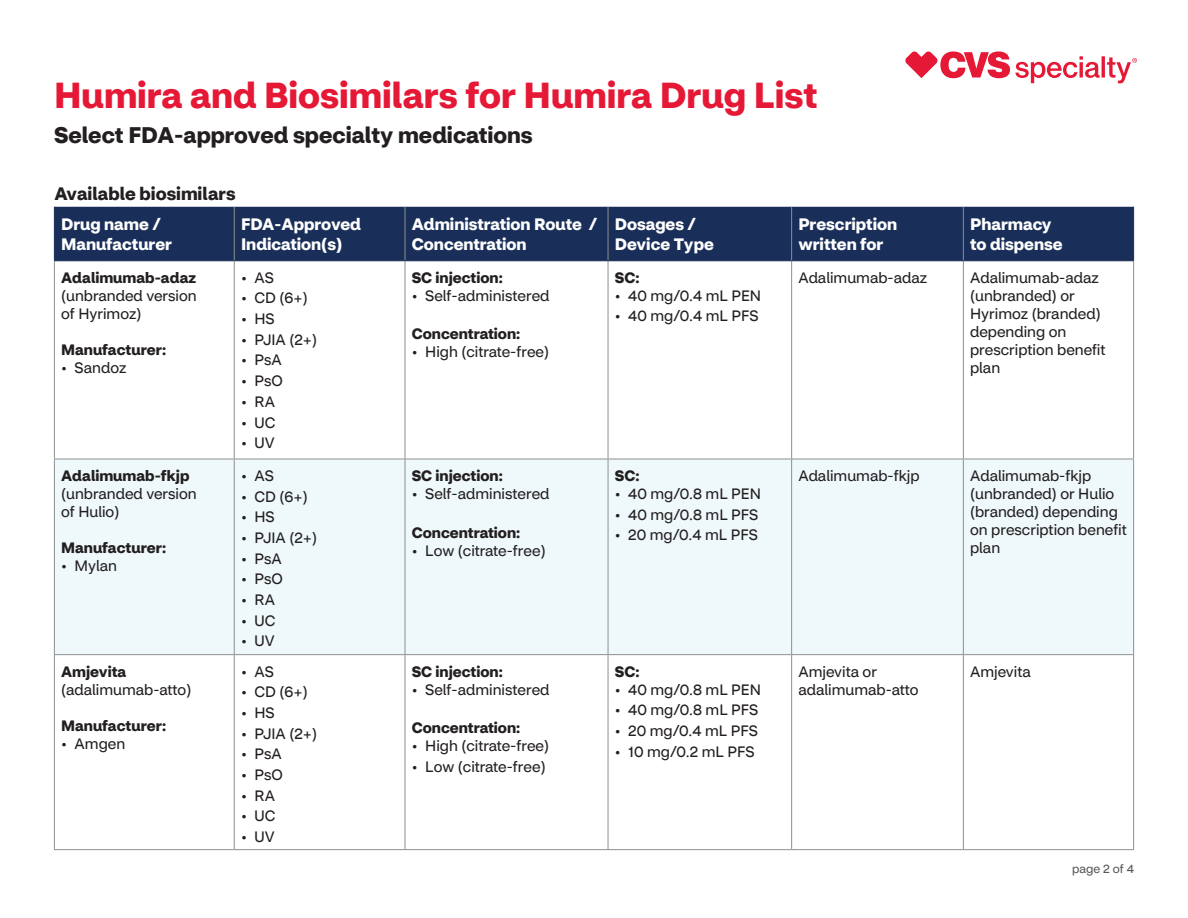
<style>
.page{position:relative;width:1188px;height:918px;background:#fff}
.page>*{position:absolute;margin:0;border:0;box-sizing:border-box;transform-origin:0 0}
.t1{font:700 36px "CVS Health Sans";color:#e51836}
.t2{font:700 22.5px "CVS Health Sans";color:#231f20}
.H2_subhead{font:700 18px "CVS Health Sans";color:#231f20}
.Table_Header{font:700 16.5px/19.8px "CVS Health Sans";color:#fff}
.Table_copy{font:15px/18px "CVS Health Sans";color:#231f20}
.Table_copy_Bold{font:700 15px "CVS Health Sans";color:#231f20}
.t3{font:12px "CVS Health Sans";color:#57585a}
</style>
<div class="page">
<svg style="left:905px;top:51px;width:232px;height:32px"></svg>
<div style="left:55px;top:207px;width:1078px;height:53px;background:#192e58"></div>
<div style="left:55px;top:460px;width:1078px;height:194px;background:#eff9fb"></div>
<hr style="left:54px;top:261px;width:1px;height:198px;background:#8b918e">
<hr style="left:234px;top:261px;width:1px;height:198px;background:#8b918e">
<hr style="left:405px;top:261px;width:1px;height:198px;background:#8b918e">
<hr style="left:608px;top:261px;width:1px;height:198px;background:#8b918e">
<hr style="left:791px;top:261px;width:1px;height:198px;background:#8b918e">
<hr style="left:963px;top:261px;width:1px;height:198px;background:#8b918e">
<hr style="left:1133px;top:261px;width:1px;height:198px;background:#8b918e">
<hr style="left:54px;top:459px;width:180px;height:1px;background:#8b918e">
<hr style="left:54px;top:459px;width:1px;height:195px;background:#8b918e">
<hr style="left:234px;top:459px;width:171px;height:1px;background:#8b918e">
<hr style="left:234px;top:459px;width:1px;height:195px;background:#8b918e">
<hr style="left:405px;top:459px;width:203px;height:1px;background:#8b918e">
<hr style="left:405px;top:459px;width:1px;height:195px;background:#8b918e">
<hr style="left:608px;top:459px;width:184px;height:1px;background:#8b918e">
<hr style="left:608px;top:459px;width:1px;height:195px;background:#8b918e">
<hr style="left:792px;top:459px;width:171px;height:1px;background:#8b918e">
<hr style="left:791px;top:459px;width:1px;height:195px;background:#8b918e">
<hr style="left:963px;top:459px;width:171px;height:1px;background:#8b918e">
<hr style="left:963px;top:459px;width:1px;height:195px;background:#8b918e">
<hr style="left:1133px;top:459px;width:1px;height:195px;background:#8b918e">
<hr style="left:54px;top:654px;width:180px;height:1px;background:#8b918e">
<hr style="left:54px;top:655px;width:1px;height:194px;background:#8b918e">
<hr style="left:234px;top:654px;width:171px;height:1px;background:#8b918e">
<hr style="left:234px;top:655px;width:1px;height:194px;background:#8b918e">
<hr style="left:405px;top:654px;width:203px;height:1px;background:#8b918e">
<hr style="left:405px;top:655px;width:1px;height:194px;background:#8b918e">
<hr style="left:608px;top:654px;width:184px;height:1px;background:#8b918e">
<hr style="left:608px;top:655px;width:1px;height:194px;background:#8b918e">
<hr style="left:792px;top:654px;width:171px;height:1px;background:#8b918e">
<hr style="left:791px;top:655px;width:1px;height:194px;background:#8b918e">
<hr style="left:963px;top:654px;width:171px;height:1px;background:#8b918e">
<hr style="left:963px;top:655px;width:1px;height:194px;background:#8b918e">
<hr style="left:1133px;top:655px;width:1px;height:194px;background:#8b918e">
<hr style="left:54px;top:849px;width:180px;height:1px;background:#8b918e">
<hr style="left:234px;top:849px;width:171px;height:1px;background:#8b918e">
<hr style="left:405px;top:849px;width:203px;height:1px;background:#8b918e">
<hr style="left:608px;top:849px;width:184px;height:1px;background:#8b918e">
<hr style="left:792px;top:849px;width:171px;height:1px;background:#8b918e">
<hr style="left:963px;top:849px;width:171px;height:1px;background:#8b918e">
<hr style="left:234px;top:207px;width:1px;height:53px;background:#8b918e">
<hr style="left:405px;top:207px;width:1px;height:53px;background:#8b918e">
<hr style="left:608px;top:207px;width:1px;height:53px;background:#8b918e">
<hr style="left:791px;top:207px;width:1px;height:53px;background:#8b918e">
<hr style="left:963px;top:207px;width:1px;height:53px;background:#8b918e">
<hr style="left:54px;top:207px;width:1px;height:53px;background:#192e58">
<hr style="left:1133px;top:207px;width:1px;height:53px;background:#192e58">
<hr style="left:54px;top:260px;width:180px;height:1px;background:#192e58">
<hr style="left:234px;top:260px;width:171px;height:1px;background:#192e58">
<hr style="left:405px;top:260px;width:203px;height:1px;background:#192e58">
<hr style="left:608px;top:260px;width:184px;height:1px;background:#192e58">
<hr style="left:792px;top:260px;width:171px;height:1px;background:#192e58">
<hr style="left:963px;top:260px;width:171px;height:1px;background:#192e58">
<h1 class="t1" style="left:54px;top:72px;width:765px">Humira and Biosimilars for Humira Drug List</h1>
<h2 class="t2" style="left:54px;top:121px;width:480px">Select FDA-approved specialty medications</h2>
<h2 class="H2_subhead" style="left:54px;top:182px;width:183px">Available biosimilars</h2>
<h3 class="Table_Header" style="left:61px;top:215px;width:113px">Drug name /<br>Manufacturer</h3>
<h3 class="Table_Header" style="left:241px;top:215px;width:121px">FDA-Approved<br>Indication(s)</h3>
<h3 class="Table_Header" style="left:412px;top:215px;width:187px">Administration Route /<br>Concentration</h3>
<h3 class="Table_Header" style="left:615px;top:215px;width:83px">Dosages /</h3>
<h3 class="Table_Header" style="left:798px;top:215px;width:100px">Prescription</h3>
<h3 class="Table_Header" style="left:798px;top:234px;width:87px">written for</h3>
<h3 class="Table_Header" style="left:615px;top:234px;width:101px">Device Type</h3>
<h3 class="Table_Header" style="left:970px;top:215px;width:83px">Pharmacy</h3>
<h3 class="Table_Header" style="left:970px;top:234px;width:94px">to dispense</h3>
<p class="Table_copy_Bold" style="left:61px;top:268px;width:137px">Adalimumab-adaz</p>
<p class="Table_copy" style="left:61px;top:286px;width:137px">(unbranded version</p>
<p class="Table_copy" style="left:61px;top:304px;width:82px">of Hyrimoz)</p>
<p class="Table_copy_Bold" style="left:61px;top:340px;width:107px">Manufacturer:</p>
<p class="Table_copy" style="left:61px;top:358px;width:67px">• Sandoz</p>
<p class="Table_copy" style="left:241px;top:268px;width:34px">• AS</p>
<p class="Table_copy" style="left:241px;top:289px;width:68px">• CD (6+)</p>
<p class="Table_copy" style="left:241px;top:310px;width:35px">• HS</p>
<p class="Table_copy" style="left:241px;top:331px;width:78px">• PJIA (2+)</p>
<p class="Table_copy" style="left:241px;top:351px;width:42px">• PsA</p>
<p class="Table_copy" style="left:241px;top:372px;width:43px">• PsO</p>
<p class="Table_copy" style="left:241px;top:393px;width:36px">• RA</p>
<p class="Table_copy" style="left:241px;top:413px;width:36px">• UC</p>
<p class="Table_copy" style="left:241px;top:434px;width:35px">• UV</p>
<p class="Table_copy_Bold" style="left:61px;top:466px;width:130px">Adalimumab-fkjp</p>
<p class="Table_copy" style="left:61px;top:485px;width:137px">(unbranded version</p>
<p class="Table_copy" style="left:61px;top:503px;width:60px">of Hulio)</p>
<p class="Table_copy_Bold" style="left:61px;top:538px;width:107px">Manufacturer:</p>
<p class="Table_copy" style="left:61px;top:557px;width:58px">• Mylan</p>
<p class="Table_copy" style="left:241px;top:467px;width:34px">• AS</p>
<p class="Table_copy" style="left:241px;top:487px;width:68px">• CD (6+)</p>
<p class="Table_copy" style="left:241px;top:508px;width:35px">• HS</p>
<p class="Table_copy" style="left:241px;top:529px;width:78px">• PJIA (2+)</p>
<p class="Table_copy" style="left:241px;top:549px;width:42px">• PsA</p>
<p class="Table_copy" style="left:241px;top:570px;width:43px">• PsO</p>
<p class="Table_copy" style="left:241px;top:591px;width:36px">• RA</p>
<p class="Table_copy" style="left:241px;top:612px;width:36px">• UC</p>
<p class="Table_copy" style="left:241px;top:632px;width:35px">• UV</p>
<p class="Table_copy_Bold" style="left:61px;top:662px;width:67px">Amjevita</p>
<p class="Table_copy" style="left:61px;top:680px;width:132px">(adalimumab-atto)</p>
<p class="Table_copy_Bold" style="left:61px;top:716px;width:107px">Manufacturer:</p>
<p class="Table_copy" style="left:61px;top:734px;width:66px">• Amgen</p>
<p class="Table_copy" style="left:241px;top:662px;width:34px">• AS</p>
<p class="Table_copy" style="left:241px;top:683px;width:68px">• CD (6+)</p>
<p class="Table_copy" style="left:241px;top:704px;width:35px">• HS</p>
<p class="Table_copy" style="left:241px;top:724px;width:78px">• PJIA (2+)</p>
<p class="Table_copy" style="left:241px;top:745px;width:42px">• PsA</p>
<p class="Table_copy" style="left:241px;top:766px;width:43px">• PsO</p>
<p class="Table_copy" style="left:241px;top:787px;width:36px">• RA</p>
<p class="Table_copy" style="left:241px;top:807px;width:36px">• UC</p>
<p class="Table_copy" style="left:241px;top:828px;width:35px">• UV</p>
<p class="Table_copy_Bold" style="left:412px;top:268px;width:93px">SC injection:</p>
<p class="Table_copy" style="left:412px;top:286px;width:139px">• Self-administered</p>
<p class="Table_copy_Bold" style="left:412px;top:325px;width:110px">Concentration:</p>
<p class="Table_copy" style="left:412px;top:343px;width:139px">• High (citrate-free)</p>
<p class="Table_copy_Bold" style="left:412px;top:466px;width:93px">SC injection:</p>
<p class="Table_copy" style="left:412px;top:485px;width:139px">• Self-administered</p>
<p class="Table_copy_Bold" style="left:412px;top:523px;width:110px">Concentration:</p>
<p class="Table_copy" style="left:412px;top:541px;width:135px">• Low (citrate-free)</p>
<p class="Table_copy_Bold" style="left:412px;top:662px;width:93px">SC injection:</p>
<p class="Table_copy" style="left:412px;top:680px;width:139px">• Self-administered</p>
<p class="Table_copy_Bold" style="left:412px;top:719px;width:110px">Concentration:</p>
<p class="Table_copy" style="left:412px;top:737px;width:139px">• High (citrate-free)</p>
<p class="Table_copy" style="left:412px;top:758px;width:135px">• Low (citrate-free)</p>
<p class="Table_copy_Bold" style="left:615px;top:268px;width:26px">SC:</p>
<p class="Table_copy" style="left:615px;top:286px;width:148px">• 40 mg/0.4 mL PEN</p>
<p class="Table_copy" style="left:615px;top:307px;width:145px">• 40 mg/0.4 mL PFS</p>
<p class="Table_copy_Bold" style="left:615px;top:466px;width:26px">SC:</p>
<p class="Table_copy" style="left:615px;top:485px;width:148px">• 40 mg/0.8 mL PEN</p>
<p class="Table_copy" style="left:615px;top:505px;width:145px">• 40 mg/0.8 mL PFS</p>
<p class="Table_copy" style="left:615px;top:526px;width:145px">• 20 mg/0.4 mL PFS</p>
<p class="Table_copy" style="left:798px;top:268px;width:130px">Adalimumab-adaz</p>
<p class="Table_copy" style="left:970px;top:268px;width:137px">Adalimumab-adaz (unbranded) or<br>Hyrimoz (branded) depending on prescription benefit plan</p>
<p class="Table_copy" style="left:798px;top:467px;width:123px">Adalimumab-fkjp</p>
<p class="Table_copy" style="left:970px;top:467px;width:158px">Adalimumab-fkjp (unbranded) or Hulio (branded) depending on prescription benefit plan</p>
<p class="Table_copy_Bold" style="left:615px;top:662px;width:26px">SC:</p>
<p class="Table_copy" style="left:615px;top:680px;width:148px">• 40 mg/0.8 mL PEN</p>
<p class="Table_copy" style="left:615px;top:701px;width:145px">• 40 mg/0.8 mL PFS</p>
<p class="Table_copy" style="left:615px;top:722px;width:145px">• 20 mg/0.4 mL PFS</p>
<p class="Table_copy" style="left:615px;top:742px;width:141px">• 10 mg/0.2 mL PFS</p>
<p class="Table_copy" style="left:798px;top:662px;width:122px">Amjevita or adalimumab-atto</p>
<p class="Table_copy" style="left:970px;top:662px;width:62px">Amjevita</p>
<p class="t3" style="left:1072px;top:861px;width:63px">page 2 of 4</p>
</div>
